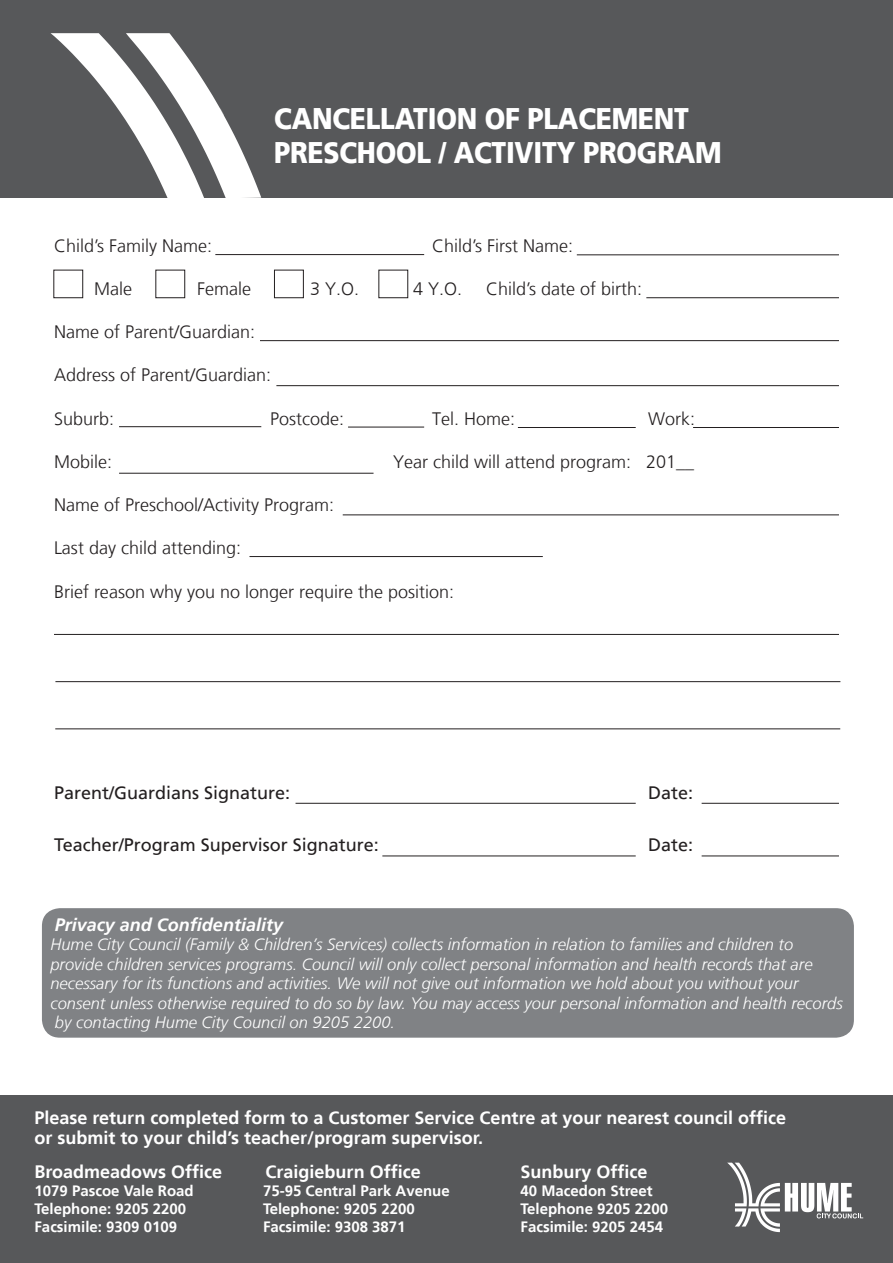
<style>
.page{position:relative;width:893px;height:1263px;background:#fff}
.page>*{position:absolute;margin:0;border:0;box-sizing:border-box;transform-origin:0 0}
.t1{font:900 29.85px/34.3px "Frutiger LT";letter-spacing:-.01em;color:#fff;scale:.89 1}
.t2{font:300 18px "Frutiger LT";color:#231f20}
.t3{font:700 18px/19.5px "Frutiger LT";color:#fff}
.t4{font:18px "Frutiger LT";color:#231f20}
.t5{font:italic 700 18px "Frutiger LT";color:#fff}
.t6{font:italic 300 16.5px/19.5px "Frutiger LT";color:#fff}
.t7{font:700 15px "Frutiger LT";color:#fff}
</style>
<div class="page">
<div style="left:0;top:1095px;width:893px;height:168px;background:#57585a"></div>
<div style="left:0;top:0;width:893px;height:198px;background:#57585a"></div>
<svg style="left:51px;top:33px;width:210px;height:165px"></svg>
<svg style="left:727px;top:1163px;width:136px;height:69px"></svg>
<hr style="left:296px;top:803px;width:340px;height:1px;background:#231f20">
<hr style="left:702px;top:803px;width:137px;height:1px;background:#231f20">
<hr style="left:382px;top:856px;width:254px;height:1px;background:#231f20">
<hr style="left:702px;top:856px;width:137px;height:1px;background:#231f20">
<hr style="left:119px;top:473px;width:255px;height:1px;background:#231f20">
<hr style="left:693px;top:427px;width:146px;height:1px;background:#231f20">
<hr style="left:249px;top:556px;width:294px;height:1px;background:#231f20">
<hr style="left:518px;top:427px;width:118px;height:1px;background:#231f20">
<hr style="left:646px;top:297px;width:193px;height:1px;background:#231f20">
<hr style="left:577px;top:255px;width:262px;height:1px;background:#231f20">
<hr style="left:215px;top:254px;width:209px;height:1px;background:#231f20">
<hr style="left:348px;top:427px;width:76px;height:1px;background:#231f20">
<hr style="left:119px;top:426px;width:142px;height:1px;background:#231f20">
<hr style="left:343px;top:515px;width:496px;height:1px;background:#231f20">
<hr style="left:260px;top:340px;width:579px;height:1px;background:#231f20">
<hr style="left:54px;top:634px;width:785px;height:1px;background:#231f20">
<hr style="left:55px;top:681px;width:785px;height:1px;background:#231f20">
<hr style="left:55px;top:729px;width:785px;height:1px;background:#231f20">
<hr style="left:276px;top:385px;width:563px;height:1px;background:#231f20">
<div style="left:54px;top:270px;width:29px;height:28px;border:1px solid #231f20"></div>
<div style="left:156px;top:270px;width:29px;height:28px;border:1px solid #231f20"></div>
<div style="left:274px;top:270px;width:30px;height:28px;border:1px solid #231f20"></div>
<div style="left:42px;top:908px;width:812px;height:130px;background:#808285;border-radius:18px"></div>
<h1 class="t1" style="left:274px;top:101px;width:504px">CANCELLATION OF PLACEMENT<br>PRESCHOOL / ACTIVITY PROGRAM</h1>
<p class="t2" style="left:54px;top:235px;width:160px">Child’s Family Name:</p>
<p class="t2" style="left:432px;top:235px;width:143px">Child’s First Name:</p>
<p class="t2" style="left:94px;top:279px;width:39px">Male</p>
<p class="t2" style="left:197px;top:279px;width:55px">Female</p>
<p class="t2" style="left:310px;top:279px;width:51px">3 Y.O.</p>
<p class="t2" style="left:413px;top:279px;width:51px">4 Y.O.</p>
<p class="t2" style="left:486px;top:279px;width:158px">Child’s date of birth:</p>
<p class="t2" style="left:54px;top:322px;width:203px">Name of Parent/Guardian:</p>
<p class="t2" style="left:54px;top:365px;width:219px">Address of Parent/Guardian:</p>
<p class="t2" style="left:54px;top:408px;width:62px">Suburb:</p>
<p class="t2" style="left:270px;top:408px;width:76px">Postcode:</p>
<p class="t2" style="left:432px;top:408px;width:85px">Tel. Home:</p>
<p class="t2" style="left:648px;top:408px;width:48px">Work:</p>
<p class="t2" style="left:54px;top:451px;width:60px">Mobile:</p>
<p class="t2" style="left:393px;top:451px;width:303px">Year child will attend program: 201__</p>
<p class="t2" style="left:54px;top:495px;width:281px">Name of Preschool/Activity Program:</p>
<p class="t2" style="left:54px;top:538px;width:189px">Last day child attending:</p>
<p class="t2" style="left:54px;top:581px;width:402px">Brief reason why you no longer require the position:</p>
<p class="t4" style="left:54px;top:782px;width:238px">Parent/Guardians Signature:</p>
<p class="t4" style="left:648px;top:782px;width:47px">Date:</p>
<p class="t4" style="left:54px;top:834px;width:326px">Teacher/Program Supervisor Signature:</p>
<p class="t4" style="left:648px;top:834px;width:47px">Date:</p>
<p class="t5" style="left:55px;top:914px;width:230px">Privacy and Confidentiality</p>
<p class="t6" style="left:50px;top:935px;width:794px">Hume City Council (Family &amp; Children’s Services) collects information in relation to families and children to provide children services programs. Council will only collect personal information and health records that are necessary for its functions and activities. We will not give out information we hold about you without your consent unless otherwise required to do so by law. You may access your personal information and health records by contacting Hume City Council on 9205 2200.</p>
<p class="t3" style="left:34px;top:1108px;width:753px">Please return completed form to a Customer Service Centre at your nearest council office or submit to your child’s teacher/program supervisor.</p>
<p class="t3" style="left:34px;top:1162px;width:189px">Broadmeadows Office</p>
<p class="t3" style="left:266px;top:1162px;width:157px">Craigieburn Office</p>
<p class="t3" style="left:520px;top:1162px;width:129px">Sunbury Office</p>
<p class="t7" style="left:34px;top:1182px;width:161px">1079 Pascoe Vale Road</p>
<p class="t7" style="left:263px;top:1182px;width:188px">75-95 Central Park Avenue</p>
<p class="t7" style="left:520px;top:1182px;width:134px">40 Macedon Street</p>
<p class="t7" style="left:34px;top:1200px;width:153px">Telephone: 9205 2200</p>
<p class="t7" style="left:263px;top:1200px;width:153px">Telephone: 9205 2200</p>
<p class="t7" style="left:520px;top:1200px;width:149px">Telephone 9205 2200</p>
<p class="t7" style="left:34px;top:1218px;width:144px">Facsimile: 9309 0109</p>
<p class="t7" style="left:263px;top:1218px;width:144px">Facsimile: 9308 3871</p>
<p class="t7" style="left:520px;top:1218px;width:144px">Facsimile: 9205 2454</p>
</div>
